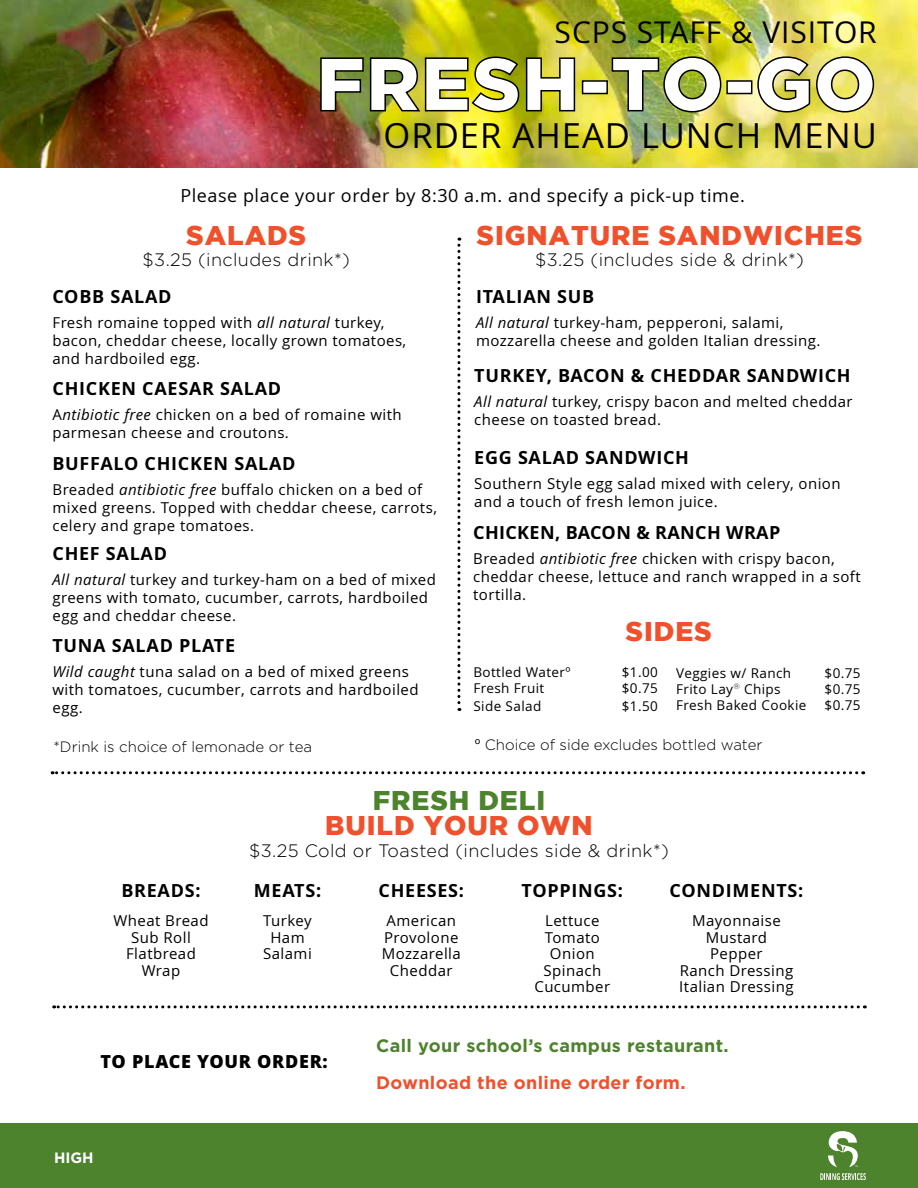
<style>
.page{position:relative;width:918px;height:1188px;background:#fff}
.page>*{position:absolute;margin:0;border:0;box-sizing:border-box;transform-origin:0 0}
.t1{font:900 75px "Gotham";letter-spacing:.015em;color:#fff}
.t2{font:34.5px "Open Sans";letter-spacing:.03em;color:#000}
.t3{font:30px "Open Sans";letter-spacing:.03em;color:#000}
.t4{font:900 27px "Gotham";letter-spacing:.035em;color:#f0512c}
.t5{font:900 27px "Gotham";letter-spacing:.035em;color:#4d832d}
.t6{font:700 18px "Open Sans";letter-spacing:.04em;color:#000}
.t7{font:300 18px "Gotham";letter-spacing:.02em;color:#000}
.t8{font:18px "Open Sans";letter-spacing:.03em;color:#000}
.t9{font:700 18px "Gotham";letter-spacing:.02em;color:#4d832d}
.t10{font:700 18px "Gotham";letter-spacing:.02em;color:#f0512c}
.t11{font:700 18px "Open Sans";letter-spacing:.02em;color:#000}
.t12{font:800 18px "Open Sans";letter-spacing:.04em;color:#000}
.t13{font:15px/16.5px "Open Sans";letter-spacing:.03em;color:#000}
.t14{font:300 15px "Gotham";color:#000}
.t15{font:700 15px "Gotham";color:#fff}
.t16{font:13.5px "Open Sans";letter-spacing:.03em;color:#000}
.s1{font-style:italic}
.s2{font-family:"Open Sans";font-weight:400}
</style>
<div class="page">
<div style="left:0;top:1123px;width:918px;height:65px;background:#4d832d"></div>
<img style="left:0;top:0;width:918px;height:167px">
<svg style="left:457px;top:238px;width:3px;height:473px"></svg>
<svg style="left:52px;top:771px;width:805px;height:3px"></svg>
<img style="left:319px;top:56px;width:257px;height:57px">
<div style="left:582px;top:80px;width:26px;height:14px;border:2px solid #000"></div>
<img style="left:611px;top:56px;width:111px;height:57px">
<div style="left:726px;top:80px;width:26px;height:14px;border:2px solid #000"></div>
<img style="left:757px;top:56px;width:118px;height:57px">
<svg style="left:828px;top:1131px;width:30px;height:36px"></svg>
<svg style="left:820px;top:1173px;width:46px;height:7px"></svg>
<svg style="left:54px;top:1005px;width:804px;height:3px"></svg>
<h3 class="t3" style="left:555px;top:15px;width:324px">SCPS STAFF &amp; VISITOR</h3>
<h1 class="t1" style="left:316px;top:41px;width:561px">FRESH-TO-GO</h1>
<h2 class="t2" style="left:383px;top:116px;width:495px">ORDER AHEAD LUNCH MENU</h2>
<p class="t8" style="left:180px;top:185px;width:566px">Please place your order by 8:30 a.m. and specify a pick-up time.</p>
<h3 class="t4" style="left:186px;top:220px;width:122px">SALADS</h3>
<p class="t7" style="left:143px;top:250px;width:209px">$3.25 (includes drink*)</p>
<p class="t6" style="left:52px;top:286px;width:121px">COBB SALAD</p>
<p class="t13" style="left:52px;top:313px;width:355px;line-height:18px">Fresh romaine topped with <span class="s1">all natural</span> turkey, bacon, cheddar cheese, locally grown tomatoes, and hardboiled egg.</p>
<p class="t6" style="left:53px;top:378px;width:230px">CHICKEN CAESAR SALAD</p>
<p class="t13" style="left:52px;top:406px;width:351px;line-height:18px">A<span class="s1">ntibiotic free</span> chicken on a bed of romaine with parmesan cheese and croutons.</p>
<p class="t6" style="left:52px;top:453px;width:244px">BUFFALO CHICKEN SALAD</p>
<p class="t13" style="left:52px;top:481px;width:386px;line-height:18px">Breaded <span class="s1">antibiotic free</span> buffalo chicken on a bed of mixed greens. Topped with cheddar cheese, carrots, celery and grape tomatoes.</p>
<p class="t6" style="left:52px;top:544px;width:116px">CHEF SALAD</p>
<p class="t13" style="left:52px;top:571px;width:385px;line-height:18px"><span class="s1">All natural</span> turkey and turkey-ham on a bed of mixed greens with tomato, cucumber, carrots, hardboiled egg and cheddar cheese.</p>
<p class="t6" style="left:52px;top:635px;width:184px">TUNA SALAD PLATE</p>
<p class="t13" style="left:52px;top:663px;width:368px;line-height:18px"><span class="s1">Wild caught</span> tuna salad on a bed of mixed greens with tomatoes, cucumber, carrots and hardboiled egg.</p>
<h3 class="t4" style="left:477px;top:220px;width:387px">SIGNATURE SANDWICHES</h3>
<p class="t7" style="left:535px;top:250px;width:270px">$3.25 (includes side &amp; drink*)</p>
<p class="t6" style="left:476px;top:286px;width:120px">ITALIAN SUB</p>
<p class="t13" style="left:476px;top:313px;width:346px;line-height:18px"><span class="s1">All natural</span> turkey-ham, pepperoni, salami, mozzarella cheese and golden Italian dressing.</p>
<p class="t6" style="left:474px;top:366px;width:378px">TURKEY, BACON &amp; CHEDDAR SANDWICH</p>
<p class="t13" style="left:474px;top:393px;width:380px;line-height:18px"><span class="s1">All natural</span> turkey, crispy bacon and melted cheddar cheese on toasted bread.</p>
<p class="t6" style="left:474px;top:447px;width:216px">EGG SALAD SANDWICH</p>
<p class="t13" style="left:474px;top:474px;width:368px;line-height:18px">Southern Style egg salad mixed with celery, onion and a touch of fresh lemon juice.</p>
<p class="t11" style="left:473px;top:522px;width:309px">CHICKEN, BACON &amp; RANCH WRAP</p>
<p class="t13" style="left:473px;top:550px;width:389px;line-height:18px">Breaded <span class="s1">antibiotic free</span> chicken with crispy bacon, cheddar cheese, lettuce and ranch wrapped in a soft tortilla.</p>
<h3 class="t4" style="left:626px;top:616px;width:88px">SIDES</h3>
<p class="t16" style="left:473px;top:664px;width:99px">Bottled Waterº</p>
<p class="t16" style="left:622px;top:664px;width:38px">$1.00</p>
<p class="t16" style="left:473px;top:680px;width:73px">Fresh Fruit</p>
<p class="t16" style="left:622px;top:680px;width:38px">$0.75</p>
<p class="t16" style="left:473px;top:698px;width:69px">Side Salad</p>
<p class="t16" style="left:622px;top:698px;width:38px">$1.50</p>
<p class="t16" style="left:676px;top:665px;width:116px">Veggies w/ Ranch</p>
<p class="t16" style="left:825px;top:665px;width:38px">$0.75</p>
<p class="t16" style="left:676px;top:681px;width:106px">Frito Lay<sup>®</sup> Chips</p>
<p class="t16" style="left:825px;top:681px;width:38px">$0.75</p>
<p class="t16" style="left:676px;top:698px;width:132px">Fresh Baked Cookie</p>
<p class="t16" style="left:825px;top:698px;width:38px">$0.75</p>
<p class="t14" style="left:54px;top:739px;width:260px">*Drink is choice of lemonade or tea</p>
<p class="t14" style="left:475px;top:736px;width:289px"><span class="s2">º</span> Choice of side excludes bottled water</p>
<p class="t6" style="left:121px;top:880px;width:81px">BREADS:</p>
<p class="t13" style="left:113px;top:913px;width:97px;text-align:center">Wheat Bread<br>Sub Roll<br>Flatbread<br>Wrap</p>
<h3 class="t5" style="left:373px;top:784px;width:174px">FRESH DELI</h3>
<h3 class="t4" style="left:325px;top:810px;width:269px">BUILD YOUR OWN</h3>
<p class="t7" style="left:249px;top:841px;width:421px">$3.25 Cold or Toasted (includes side &amp; drink*)</p>
<p class="t6" style="left:254px;top:880px;width:69px">MEATS:</p>
<p class="t13" style="left:263px;top:913px;width:50px;text-align:center">Turkey<br>Ham<br>Salami</p>
<p class="t6" style="left:379px;top:880px;width:87px">CHEESES:</p>
<p class="t13" style="left:382px;top:913px;width:81px;text-align:center">American<br>Provolone<br>Mozzarella<br>Cheddar</p>
<p class="t6" style="left:522px;top:880px;width:103px">TOPPINGS:</p>
<p class="t13" style="left:534px;top:913px;width:77px;text-align:center">Lettuce<br>Tomato<br>Onion<br>Spinach<br>Cucumber</p>
<p class="t6" style="left:670px;top:880px;width:135px">CONDIMENTS:</p>
<p class="t13" style="left:679px;top:913px;width:116px;text-align:center">Mayonnaise<br>Mustard<br>Pepper<br>Ranch Dressing<br>Italian Dressing</p>
<p class="t12" style="left:101px;top:1051px;width:229px">TO PLACE YOUR ORDER:</p>
<p class="t15" style="left:54px;top:1149px;width:41px">HIGH</p>
<p class="t9" style="left:376px;top:1036px;width:354px">Call your school’s campus restaurant.</p>
<p class="t10" style="left:376px;top:1072px;width:311px">Download the online order form.</p>
</div>
